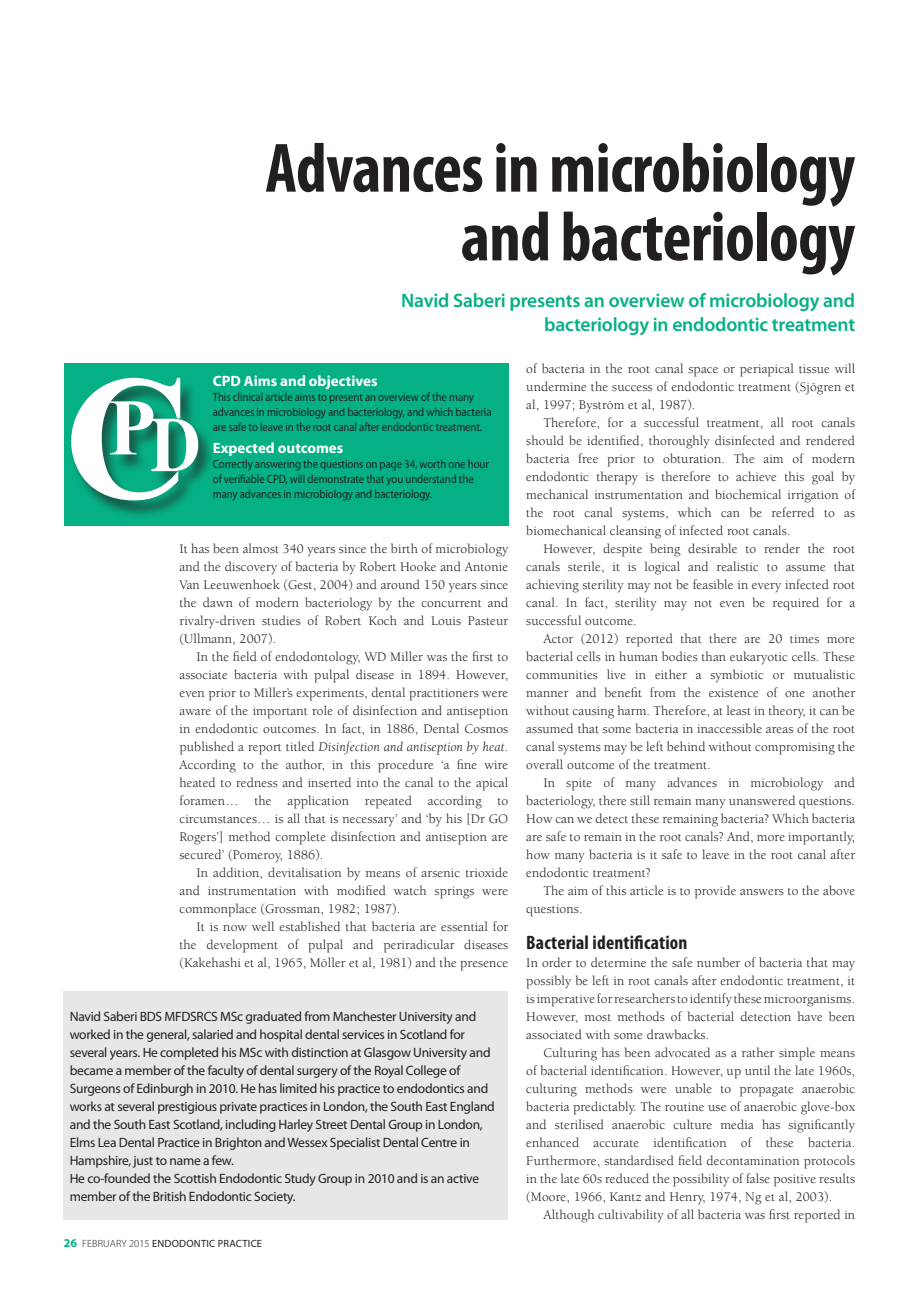
<style>
.page{position:relative;width:919px;height:1289px;background:#fff}
.page>*{position:absolute;margin:0;border:0;box-sizing:border-box;transform-origin:0 0}
.t1{font:700 condensed 70.35px/68.7px "Myriad Pro";letter-spacing:-.01em;color:#231f20;text-align:right}
.t2{font:600 19.5px/24px "Myriad Pro";letter-spacing:-.01em;color:#05b085;text-align:right}
.t3{font:700 condensed 19.5px "Myriad Pro";letter-spacing:.01em;color:#231f20}
.t4{font:700 15px "Myriad Pro";color:#fff}
.t5{font:13.5px/18px "Berkeley";letter-spacing:.01em;color:#231f20;text-align:justify}
.t6{font:13.5px/18px "Myriad Pro";letter-spacing:-.02em;color:#231f20}
.t7{font:12px/15px "Myriad Pro";letter-spacing:-.01em;color:#231f20;scale:.9 1}
.t8{font:10.5px "Myriad Pro";letter-spacing:.02em;color:#231f20}
.s1{font-style:italic}
.s2{font-weight:700;font-size:12px;color:#05b085}
.s3{font-weight:300}
</style>
<div class="page">
<div style="left:64px;top:364px;width:444px;height:162px;background:#05b085"></div>
<div style="left:70px;top:379px;width:144px;height:139px;background:#231f20;opacity:.59"></div>
<svg style="left:71px;top:378px;width:127px;height:122px"></svg>
<div style="left:63px;top:990px;width:445px;height:229px;background:#e6e7e9"></div>
<h1 class="t1" style="left:265px;top:132px;width:591px">Advances in microbiology and bacteriology</h1>
<h2 class="t2" style="left:401px;top:287px;width:455px">Navid Saberi presents an overview of microbiology and bacteriology in endodontic treatment</h2>
<p class="t4" style="left:213px;top:371px;width:166px">CPD Aims and objectives</p>
<p class="t7" style="left:213px;top:389px;width:311px">This clinical article aims to present an overview of the many advances in microbiology and bacteriology, and which bacteria are safe to leave in the root canal after endodontic treatment.</p>
<p class="t4" style="left:213px;top:438px;width:132px">Expected outcomes</p>
<p class="t7" style="left:213px;top:456px;width:308px">Correctly answering the questions on page 34, worth one hour of verifiable CPD, will demonstrate that you understand the many advances in microbiology and bacteriology.</p>
<p class="t5" style="left:179px;top:540px;width:330px">It has been almost 340 years since the birth of microbiology and the discovery of bacteria by Robert Hooke and Antonie Van Leeuwenhoek (Gest, 2004) and around 150 years since the dawn of modern bacteriology by the concurrent and rivalry-driven studies of Robert Koch and Louis Pasteur (Ullmann, 2007).</p>
<p class="t5" style="left:179px;top:648px;width:330px;text-indent:17px">In the field of endodontology, WD Miller was the first to associate bacteria with pulpal disease in 1894. However, even prior to Miller’s experiments, dental practitioners were aware of the important role of disinfection and antiseption in endodontic outcomes. In fact, in 1886, Dental Cosmos published a report titled <span class="s1">Disinfection and antiseption by heat</span>.<br>According to the author, in this procedure ‘a fine wire heated to redness and inserted into the canal to the apical foramen… the application repeated according to circumstances… is all that is necessary’ and ‘by his [Dr GO Rogers’] method complete disinfection and antiseption are secured’ (Pomeroy, 1886).</p>
<p class="t5" style="left:179px;top:864px;width:330px;text-indent:17px">In addition, devitalisation by means of arsenic trioxide and instrumentation with modified watch springs were commonplace (Grossman, 1982; 1987).</p>
<p class="t5" style="left:179px;top:918px;width:330px;text-indent:17px">It is now well established that bacteria are essential for the development of pulpal and periradicular diseases (Kakehashi et al, 1965, Möller et al, 1981) and the presence</p>
<p class="t6" style="left:70px;top:1007px;width:426px">Navid Saberi BDS MFDSRCS MSc graduated from Manchester University and worked in the general, salaried and hospital dental services in Scotland for several years. He completed his MSc with distinction at Glasgow University and became a member of the faculty of dental surgery of the Royal College of Surgeons of Edinburgh in 2010. He has limited his practice to endodontics and works at several prestigious private practices in London, the South East England and the South East Scotland, including Harley Street Dental Group in London, Elms Lea Dental Practice in Brighton and Wessex Specialist Dental Centre in Hampshire, just to name a few.<br>He co-founded the Scottish Endodontic Study Group in 2010 and is an active member of the British Endodontic Society.</p>
<p class="t8" style="left:64px;top:1236px;width:200px"><span class="s2">26</span> <span class="s3">FEBRUARY 2015</span> ENDODONTIC PRACTICE</p>
<p class="t5" style="left:526px;top:360px;width:330px">of bacteria in the root canal space or periapical tissue will undermine the success of endodontic treatment (Sjögren et al, 1997; Byström et al, 1987).</p>
<p class="t5" style="left:526px;top:414px;width:330px;text-indent:17px">Therefore, for a successful treatment, all root canals should be identified, thoroughly disinfected and rendered bacteria free prior to obturation. The aim of modern endodontic therapy is therefore to achieve this goal by mechanical instrumentation and biochemical irrigation of the root canal systems, which can be referred to as biomechanical cleansing of infected root canals.</p>
<p class="t5" style="left:526px;top:540px;width:330px;text-indent:17px">However, despite being desirable to render the root canals sterile, it is logical and realistic to assume that achieving sterility may not be feasible in every infected root canal. In fact, sterility may not even be required for a successful outcome.</p>
<p class="t5" style="left:526px;top:630px;width:330px;text-indent:17px">Actor (2012) reported that there are 20 times more bacterial cells in human bodies than eukaryotic cells. These communities live in either a symbiotic or mutualistic manner and benefit from the existence of one another without causing harm. Therefore, at least in theory, it can be assumed that some bacteria in inaccessible areas of the root canal systems may be left behind without compromising the overall outcome of the treatment.</p>
<p class="t5" style="left:526px;top:774px;width:330px;text-indent:17px">In spite of many advances in microbiology and bacteriology, there still remain many unanswered questions.<br>How can we detect these remaining bacteria? Which bacteria are safe to remain in the root canals? And, more importantly, how many bacteria is it safe to leave in the root canal after endodontic treatment?</p>
<p class="t5" style="left:526px;top:882px;width:330px;text-indent:17px">The aim of this article is to provide answers to the above questions.</p>
<h2 class="t3" style="left:526px;top:930px;width:163px">Bacterial identification</h2>
<p class="t5" style="left:526px;top:954px;width:330px">In order to determine the safe number of bacteria that may possibly be left in root canals after endodontic treatment, it is imperative for researchers to identify these microorganisms.<br>However, most methods of bacterial detection have been associated with some drawbacks.</p>
<p class="t5" style="left:526px;top:1044px;width:330px;text-indent:17px">Culturing has been advocated as a rather simple means of bacterial identification. However, up until the late 1960s, culturing methods were unable to propagate anaerobic bacteria predictably. The routine use of anaerobic glove-box and sterilised anaerobic culture media has significantly enhanced accurate identification of these bacteria.<br>Furthermore, standardised field decontamination protocols in the late 60s reduced the possibility of false positive results (Moore, 1966, Kantz and Henry, 1974, Ng et al, 2003).</p>
<p class="t5" style="left:543px;top:1206px;width:313px">Although cultivability of all bacteria was first reported in</p>
</div>
